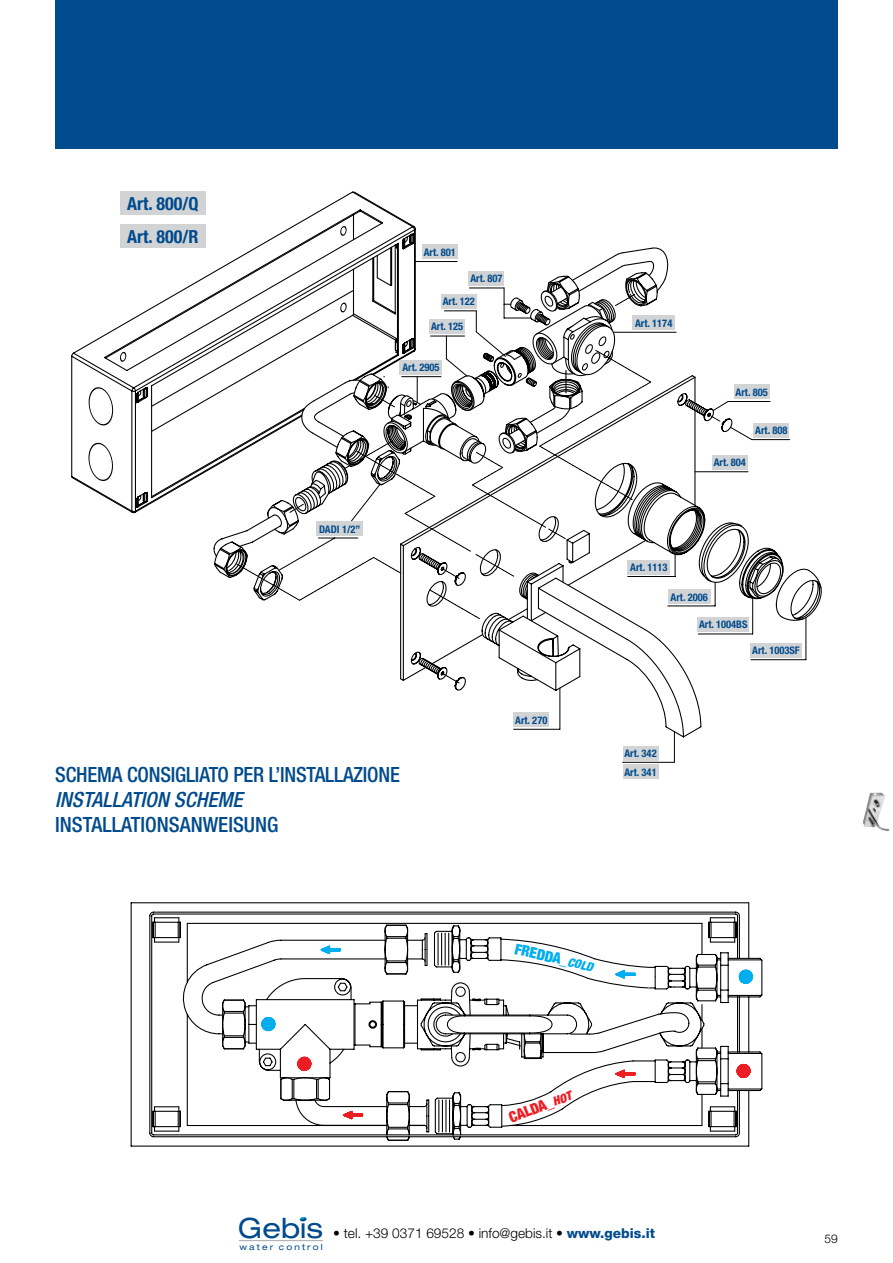
<style>
.page{position:relative;width:893px;height:1263px;background:#fff}
.page>*{position:absolute;margin:0;border:0;box-sizing:border-box;transform-origin:0 0}
.t1{font:expanded 28.05px "Helvetica Neue LT";color:#004b8d}
.t2{font:500 condensed 21px "Helvetica Neue LT";letter-spacing:-.01em;color:#004b8d}
.t3{font:italic 500 condensed 21px "Helvetica Neue LT";color:#004b8d}
.t4{font:700 condensed 18px "Helvetica Neue LT";color:#004b8d}
.t5{font:900 condensed 15.15px "Helvetica Neue LT";color:#00aeef}
.t6{font:900 condensed 15.15px "Helvetica Neue LT";color:#ed1d24}
.t7{font:300 13.65px "Helvetica Neue LT";color:#000}
.t8{font:300 12px "Helvetica Neue LT";color:#000}
.t9{font:700 condensed 10.5px "Helvetica Neue LT";color:#004b8d}
.t10{font:expanded 8.55px "Helvetica Neue LT";letter-spacing:.25em;color:#004b8d}
.s1{font-style:italic;font-size:12.3px}
.s2{font-weight:800;color:#004b8d}
</style>
<div class="page">
<svg style="left:71px;top:191px;width:345px;height:323px"></svg>
<div style="left:120px;top:191px;width:85px;height:24px;background:#d1d3d4"></div>
<div style="left:422px;top:245px;width:35px;height:14px;background:#d1d3d4"></div>
<div style="left:623px;top:765px;width:35px;height:14px;background:#d1d3d4"></div>
<div style="left:120px;top:224px;width:85px;height:23px;background:#d1d3d4"></div>
<svg style="left:88px;top:382px;width:26px;height:49px"></svg>
<svg style="left:87px;top:437px;width:27px;height:50px"></svg>
<svg style="left:119px;top:350px;width:8px;height:14px"></svg>
<svg style="left:340px;top:224px;width:7px;height:14px"></svg>
<svg style="left:134px;top:247px;width:688px;height:516px"></svg>
<svg style="left:130px;top:902px;width:633px;height:245px"></svg>
<svg style="left:152px;top:917px;width:585px;height:225px"></svg>
<svg style="left:295px;top:902px;width:455px;height:238px"></svg>
<svg style="left:296px;top:1056px;width:16px;height:16px"></svg>
<svg style="left:260px;top:969px;width:494px;height:63px"></svg>
<svg style="left:614px;top:1063px;width:138px;height:16px"></svg>
<svg style="left:320px;top:944px;width:22px;height:11px"></svg>
<svg style="left:342px;top:1110px;width:22px;height:10px"></svg>
<img style="left:863px;top:792px;width:26px;height:39px">
<hr style="left:239px;top:1240px;width:84px;height:1px;background:#a7a9ac">
<svg style="left:300px;top:1217px;width:7px;height:4px"></svg>
<div style="left:55px;top:0;width:783px;height:149px;background:#004b8d"></div>
<h3 class="t4" style="left:127px;top:193px;width:73px">Art. 800/Q</h3>
<h3 class="t4" style="left:127px;top:225px;width:73px">Art. 800/R</h3>
<p class="t9" style="left:424px;top:246px;width:34px">Art. 801</p>
<p class="t9" style="left:470px;top:272px;width:34px">Art. 807</p>
<p class="t9" style="left:443px;top:295px;width:34px">Art. 122</p>
<p class="t9" style="left:431px;top:320px;width:34px">Art. 125</p>
<p class="t9" style="left:402px;top:361px;width:39px">Art. 2905</p>
<p class="t9" style="left:319px;top:522px;width:43px">DADI 1/2”</p>
<h2 class="t2" style="left:55px;top:762px;width:346px">SCHEMA CONSIGLIATO PER L’INSTALLAZIONE</h2>
<h2 class="t3" style="left:55px;top:787px;width:189px">INSTALLATION SCHEME</h2>
<h2 class="t2" style="left:55px;top:812px;width:225px">INSTALLATIONSANWEISUNG</h2>
<p class="t9" style="left:515px;top:714px;width:34px">Art. 270</p>
<p class="t9" style="left:635px;top:317px;width:39px">Art. 1174</p>
<p class="t9" style="left:630px;top:561px;width:39px">Art. 1113</p>
<p class="t9" style="left:736px;top:385px;width:34px">Art. 805</p>
<p class="t9" style="left:755px;top:424px;width:34px">Art. 808</p>
<p class="t9" style="left:714px;top:456px;width:34px">Art. 804</p>
<p class="t9" style="left:671px;top:590px;width:39px">Art. 2006</p>
<p class="t9" style="left:699px;top:618px;width:50px">Art. 1004BS</p>
<p class="t9" style="left:624px;top:747px;width:34px">Art. 342</p>
<p class="t9" style="left:624px;top:766px;width:34px">Art. 341</p>
<p class="t9" style="left:752px;top:644px;width:49px">Art. 1003SF</p>
<h3 class="t5" style="left:517px;top:939px;width:82px;rotate:13deg">FREDDA_<span class="s1">COLD</span></h3>
<h3 class="t6" style="left:506px;top:1109px;width:67px;rotate:-21deg">CALDA_<span class="s1">HOT</span></h3>
<h1 class="t1" style="left:238px;top:1211px;width:87px">Gebis</h1>
<p class="t10" style="left:239px;top:1241px;width:85px">water control</p>
<h3 class="t7" style="left:333px;top:1224px;width:323px">• tel. +39 0371 69528 • info@gebis.it • <span class="s2">www.gebis.it</span></h3>
<p class="t8" style="left:824px;top:1231px;width:15px">59</p>
</div>
